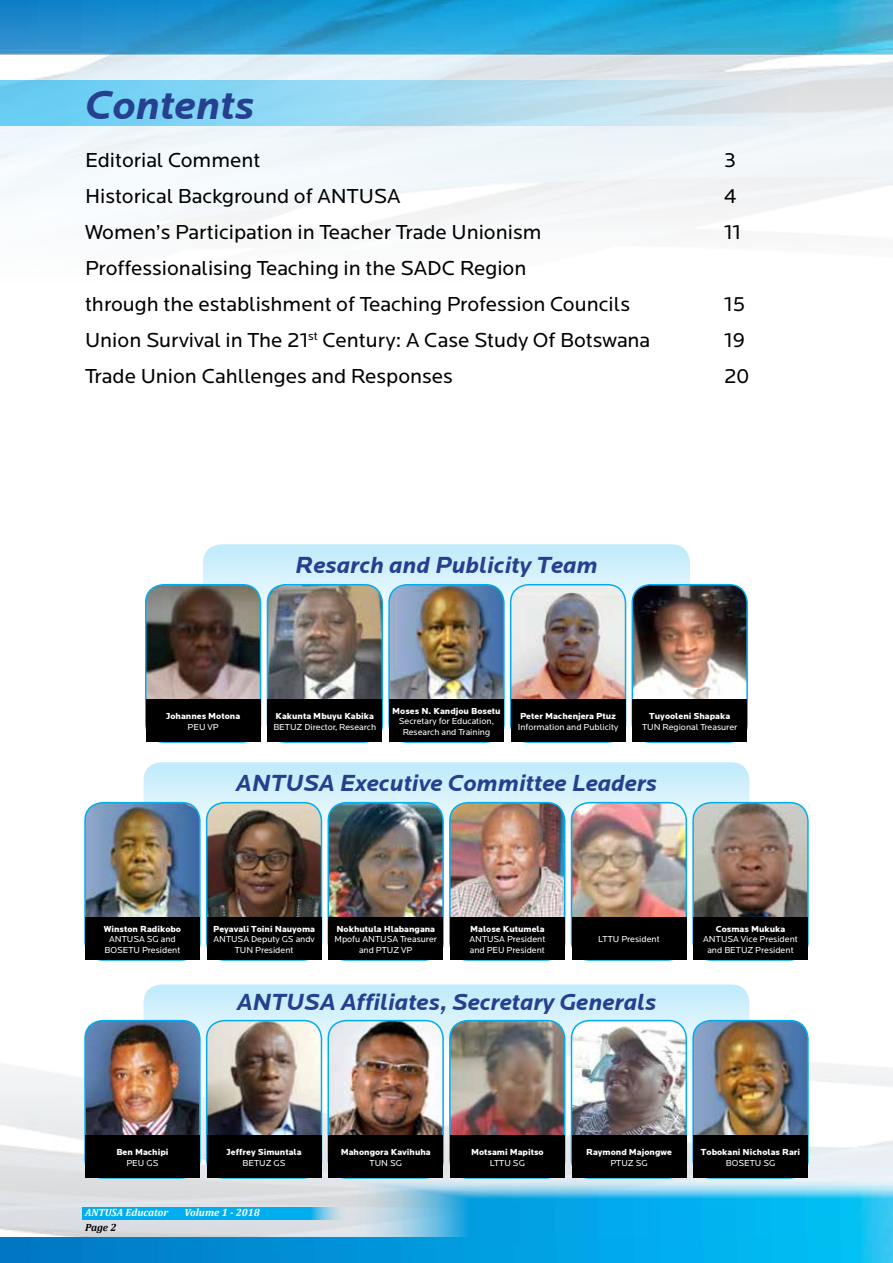
<style>
.page{position:relative;width:893px;height:1263px;background:#fff}
.page>*{position:absolute;margin:0;border:0;box-sizing:border-box;transform-origin:0 0}
.t1{font:italic 700 42px "Locator";color:#25408f}
.t2{font:italic 700 24px "Locator";color:#25408f}
.t3{font:21px/36px "Locator";color:#000}
.t4{font:italic 700 10.5px "Cambria";color:#fff}
.t5{font:italic 700 10.5px "Cambria";color:#000}
.t6{font:9px/10.8px "Locator";color:#fff;text-align:center}
.t7{font:900 9px "Locator";color:#fff}
</style>
<div class="page">
<img style="left:0;top:0;width:893px;height:229px">
<img style="left:0;top:883px;width:893px;height:354px">
<img style="left:0;top:1237px;width:893px;height:26px">
<img style="left:341px;top:1178px;width:552px;height:66px">
<div style="left:82px;top:1207px;width:267px;height:12px;background:#00aeef"></div>
<div style="left:144px;top:984px;width:605px;height:84px;background:linear-gradient(to bottom,#c1ebfb,#f6fafc);border-radius:18px"></div>
<div style="left:144px;top:762px;width:605px;height:84px;background:linear-gradient(to bottom,#c0eafb,#f9fdfe);border-radius:18px"></div>
<div style="left:203px;top:544px;width:487px;height:84px;background:linear-gradient(to bottom,#c2ebfb,#eef9fd);border-radius:18px"></div>
<div style="left:0;top:80px;width:787px;height:45px;background:linear-gradient(to right,#60ccf6,#e3e8ec)"></div>
<img style="left:85px;top:1020px;width:115px;height:115px">
<div style="left:84px;top:1020px;width:117px;height:159px;border:2px solid #00aeef;border-radius:18px"></div>
<img style="left:207px;top:1020px;width:114px;height:115px">
<div style="left:206px;top:1020px;width:116px;height:159px;border:2px solid #00aeef;border-radius:18px"></div>
<img style="left:328px;top:1020px;width:115px;height:115px">
<div style="left:328px;top:1020px;width:116px;height:159px;border:2px solid #00aeef;border-radius:18px"></div>
<img style="left:450px;top:1020px;width:115px;height:115px">
<div style="left:449px;top:1020px;width:116px;height:159px;border:2px solid #00aeef;border-radius:18px"></div>
<img style="left:571px;top:1020px;width:115px;height:158px">
<div style="left:571px;top:1020px;width:116px;height:159px;border:2px solid #00aeef;border-radius:18px"></div>
<img style="left:693px;top:1020px;width:115px;height:115px">
<div style="left:692px;top:1020px;width:117px;height:159px;border:2px solid #00aeef;border-radius:18px"></div>
<img style="left:85px;top:803px;width:115px;height:114px">
<div style="left:84px;top:802px;width:117px;height:159px;border:2px solid #00aeef;border-radius:18px"></div>
<img style="left:207px;top:803px;width:114px;height:114px">
<div style="left:206px;top:802px;width:116px;height:159px;border:2px solid #00aeef;border-radius:18px"></div>
<img style="left:328px;top:803px;width:115px;height:114px">
<div style="left:328px;top:802px;width:116px;height:159px;border:2px solid #00aeef;border-radius:18px"></div>
<img style="left:450px;top:803px;width:115px;height:114px">
<div style="left:449px;top:802px;width:116px;height:159px;border:2px solid #00aeef;border-radius:18px"></div>
<img style="left:571px;top:803px;width:115px;height:153px">
<div style="left:571px;top:802px;width:116px;height:159px;border:2px solid #00aeef;border-radius:18px"></div>
<img style="left:693px;top:803px;width:113px;height:114px">
<div style="left:692px;top:802px;width:117px;height:159px;border:2px solid #00aeef;border-radius:18px"></div>
<img style="left:146px;top:585px;width:115px;height:114px">
<div style="left:145px;top:584px;width:116px;height:159px;border:2px solid #00aeef;border-radius:18px"></div>
<img style="left:267px;top:585px;width:115px;height:114px">
<div style="left:267px;top:584px;width:116px;height:159px;border:2px solid #00aeef;border-radius:18px"></div>
<img style="left:389px;top:585px;width:115px;height:114px">
<div style="left:388px;top:584px;width:117px;height:159px;border:2px solid #00aeef;border-radius:18px"></div>
<div style="left:511px;top:585px;width:114px;height:157px;background:#ecedeb;border-radius:18px"></div>
<img style="left:511px;top:593px;width:114px;height:106px">
<div style="left:510px;top:584px;width:116px;height:159px;border:2px solid #00aeef;border-radius:18px"></div>
<img style="left:632px;top:585px;width:115px;height:114px">
<div style="left:632px;top:584px;width:116px;height:159px;border:2px solid #00aeef;border-radius:18px"></div>
<div style="left:146px;top:699px;width:115px;height:43px;background:#000"></div>
<div style="left:85px;top:917px;width:115px;height:43px;background:#000"></div>
<div style="left:85px;top:1135px;width:115px;height:43px;background:#000"></div>
<div style="left:267px;top:699px;width:115px;height:43px;background:#000"></div>
<div style="left:207px;top:917px;width:114px;height:43px;background:#000"></div>
<div style="left:207px;top:1135px;width:114px;height:43px;background:#000"></div>
<div style="left:389px;top:699px;width:115px;height:43px;background:#000"></div>
<div style="left:328px;top:917px;width:115px;height:43px;background:#000"></div>
<div style="left:328px;top:1135px;width:115px;height:43px;background:#000"></div>
<div style="left:511px;top:699px;width:114px;height:43px;background:#000"></div>
<div style="left:450px;top:917px;width:115px;height:43px;background:#000"></div>
<div style="left:450px;top:1135px;width:115px;height:43px;background:#000"></div>
<div style="left:632px;top:699px;width:115px;height:43px;background:#000"></div>
<div style="left:572px;top:917px;width:114px;height:43px;background:#000"></div>
<div style="left:572px;top:1135px;width:114px;height:43px;background:#000"></div>
<div style="left:693px;top:917px;width:115px;height:43px;background:#000"></div>
<div style="left:693px;top:1135px;width:115px;height:43px;background:#000"></div>
<h1 class="t1" style="left:85px;top:83px;width:171px">Contents</h1>
<h3 class="t3" style="left:85px;top:142px;width:177px">Editorial Comment</h3>
<h3 class="t3" style="left:724px;top:142px;width:13px">3</h3>
<h3 class="t3" style="left:85px;top:178px;width:317px">Historical Background of ANTUSA</h3>
<h3 class="t3" style="left:724px;top:178px;width:14px">4</h3>
<h3 class="t3" style="left:85px;top:214px;width:458px">Women’s Participation in Teacher Trade Unionism</h3>
<h3 class="t3" style="left:724px;top:214px;width:18px">11</h3>
<h3 class="t3" style="left:85px;top:250px;width:546px">Proffessionalising Teaching in the SADC Region<br>through the establishment of Teaching Profession Councils</h3>
<h3 class="t3" style="left:724px;top:286px;width:23px">15</h3>
<h3 class="t3" style="left:85px;top:322px;width:567px">Union Survival in The 21<sup>st</sup> Century: A Case Study Of Botswana</h3>
<h3 class="t3" style="left:724px;top:322px;width:22px">19</h3>
<h3 class="t3" style="left:85px;top:358px;width:369px">Trade Union Cahllenges and Responses</h3>
<h3 class="t3" style="left:724px;top:358px;width:27px">20</h3>
<h2 class="t2" style="left:295px;top:552px;width:304px">Resarch and Publicity Team</h2>
<p class="t7" style="left:166px;top:711px;width:76px">Johannes Motona</p>
<p class="t6" style="left:188px;top:722px;width:33px">PEU VP</p>
<p class="t7" style="left:276px;top:711px;width:100px">Kakunta Mbuyu Kabika</p>
<p class="t6" style="left:273px;top:722px;width:104px">BETUZ Director, Research</p>
<p class="t7" style="left:392px;top:706px;width:110px">Moses N. Kandjou Bosetu</p>
<p class="t6" style="left:399px;top:716px;width:97px">Secretary for Education,<br>Research and Training</p>
<p class="t7" style="left:520px;top:711px;width:98px">Peter Machenjera Ptuz</p>
<p class="t6" style="left:518px;top:722px;width:102px">Information and Publicity</p>
<p class="t7" style="left:649px;top:711px;width:82px">Tuyooleni Shapaka</p>
<p class="t6" style="left:642px;top:722px;width:97px">TUN Regional Treasurer</p>
<h2 class="t2" style="left:236px;top:770px;width:423px">ANTUSA Executive Committee Leaders</h2>
<p class="t7" style="left:104px;top:924px;width:79px">Winston Radikobo</p>
<p class="t6" style="left:104px;top:934px;width:77px">ANTUSA SG and<br>BOSETU President</p>
<p class="t7" style="left:213px;top:924px;width:104px">Peyavali Toini Nauyoma</p>
<p class="t6" style="left:213px;top:934px;width:103px">ANTUSA Deputy GS andv<br>TUN President</p>
<p class="t7" style="left:336px;top:924px;width:100px">Nokhutula Hlabangana</p>
<p class="t6" style="left:334px;top:934px;width:104px">Mpofu ANTUSA Treasurer and PTUZ VP</p>
<p class="t7" style="left:470px;top:924px;width:76px">Malose Kutumela</p>
<p class="t6" style="left:469px;top:934px;width:78px;text-align:left">ANTUSA President and PEU President</p>
<p class="t6" style="left:598px;top:934px;width:63px">LTTU President</p>
<h2 class="t2" style="left:237px;top:989px;width:421px">ANTUSA Affiliates, Secretary Generals</h2>
<p class="t7" style="left:716px;top:924px;width:71px">Cosmas Mukuka</p>
<p class="t6" style="left:703px;top:934px;width:96px">ANTUSA Vice President and BETUZ President</p>
<p class="t7" style="left:116px;top:1147px;width:54px">Ben Machipi</p>
<p class="t6" style="left:127px;top:1157px;width:33px">PEU GS</p>
<p class="t7" style="left:227px;top:1147px;width:76px">Jeffrey Simuntala</p>
<p class="t6" style="left:243px;top:1157px;width:44px">BETUZ GS</p>
<p class="t4" style="left:85px;top:1206px;width:85px">ANTUSA Educator</p>
<p class="t4" style="left:185px;top:1206px;width:77px">Volume 1 - 2018</p>
<p class="t5" style="left:85px;top:1221px;width:33px">Page 2</p>
<p class="t7" style="left:341px;top:1147px;width:91px">Mahongora Kavihuha</p>
<p class="t6" style="left:369px;top:1157px;width:34px">TUN SG</p>
<p class="t7" style="left:471px;top:1147px;width:74px">Motsami Mapitso</p>
<p class="t6" style="left:490px;top:1157px;width:37px">LTTU SG</p>
<p class="t7" style="left:586px;top:1147px;width:87px">Raymond Majongwe</p>
<p class="t6" style="left:610px;top:1157px;width:39px">PTUZ SG</p>
<p class="t7" style="left:701px;top:1147px;width:101px">Tobokani Nicholas Rari</p>
<p class="t6" style="left:726px;top:1157px;width:51px">BOSETU SG</p>
</div>
